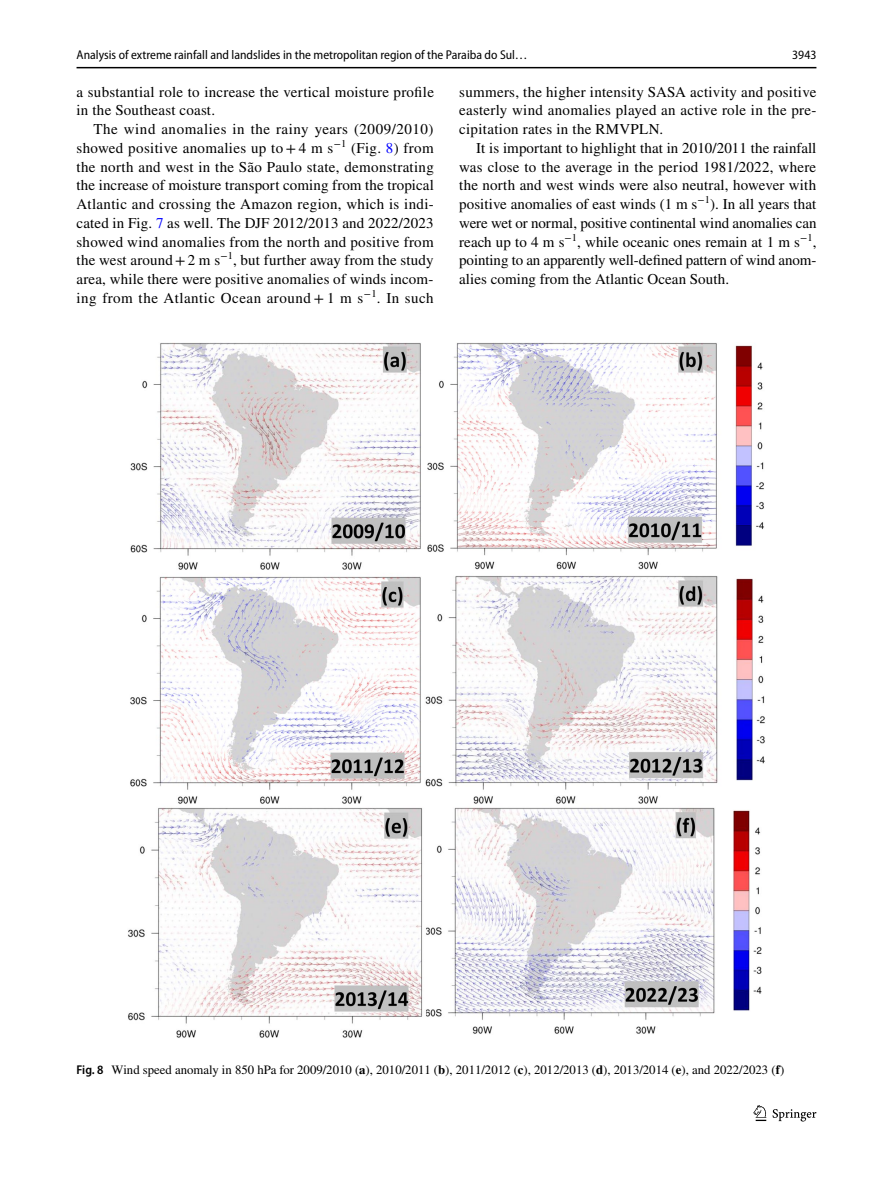
<style>
.page{position:relative;width:893px;height:1187px;background:#fff}
.page>*{position:absolute;margin:0;border:0;box-sizing:border-box;transform-origin:0 0}
.t1{font:15px/18.8px "STIX";letter-spacing:.015em;color:#000;text-align:justify}
.t2{font:12.75px "STIX";color:#000}
.t3{font:12.75px "Myriad Pro Semi Cn 3";color:#000}
.t4{font:semi-condensed 12.75px "Myriad Pro";color:#000}
.s1{color:#00f}
.s2{font-family:"Myriad Pro";font-weight:600;font-stretch:semi-condensed}
.s3{font-weight:700}
</style>
<div class="page">
<hr style="left:77px;top:67px;width:739px;height:1px;background:#000">
<svg style="left:753px;top:1105px;width:13px;height:15px"></svg>
<svg style="left:773px;top:1109px;width:43px;height:12px"></svg>
<img style="left:128px;top:342px;width:637px;height:696px">
<p class="t3" style="left:77px;top:48px;width:453px">Analysis of extreme rainfall and landslides in the metropolitan region of the Paraiba do Sul…</p>
<p class="t4" style="left:792px;top:48px;width:26px">3943</p>
<p class="t1" style="left:77px;top:83px;width:359px">a substantial role to increase the vertical moisture profile in the Southeast coast.</p>
<p class="t1" style="left:77px;top:121px;width:359px;text-indent:17px">The wind anomalies in the rainy years (2009/2010) showed positive anomalies up to +4 m s<sup>−1</sup> (Fig. <span class="s1">8</span>) from the north and west in the São Paulo state, demonstrating the increase of moisture transport coming from the tropical Atlantic and crossing the Amazon region, which is indi&shy;cated in Fig. <span class="s1">7</span> as well. The DJF 2012/2013 and 2022/2023 showed wind anomalies from the north and positive from the west around+2 m s<sup>−1</sup>, but further away from the study area, while there were positive anomalies of winds incom&shy;ing from the Atlantic Ocean around + 1 m s<sup>−1</sup>. In such</p>
<p class="t1" style="left:459px;top:83px;width:359px">summers, the higher intensity SASA activity and positive easterly wind anomalies played an active role in the pre&shy;cipitation rates in the RMVPLN.</p>
<p class="t1" style="left:459px;top:139px;width:359px;text-indent:17px">It is important to highlight that in 2010/2011 the rainfall was close to the average in the period 1981/2022, where the north and west winds were also neutral, however with positive anomalies of east winds (1 m s<sup>−1</sup>). In all years that were wet or normal, positive continental wind anomalies can reach up to 4 m s<sup>−1</sup>, while oceanic ones remain at 1 m s<sup>−1</sup>, pointing to an apparently well-defined pattern of wind anom&shy;alies coming from the Atlantic Ocean South.</p>
<p class="t2" style="left:77px;top:1060px;width:709px"><span class="s2">Fig. 8</span> Wind speed anomaly in 850 hPa for 2009/2010 (<span class="s3">a</span>), 2010/2011 (<span class="s3">b</span>), 2011/2012 (<span class="s3">c</span>), 2012/2013 (<span class="s3">d</span>), 2013/2014 (<span class="s3">e</span>), and 2022/2023 (<span class="s3">f</span>)</p>
</div>
